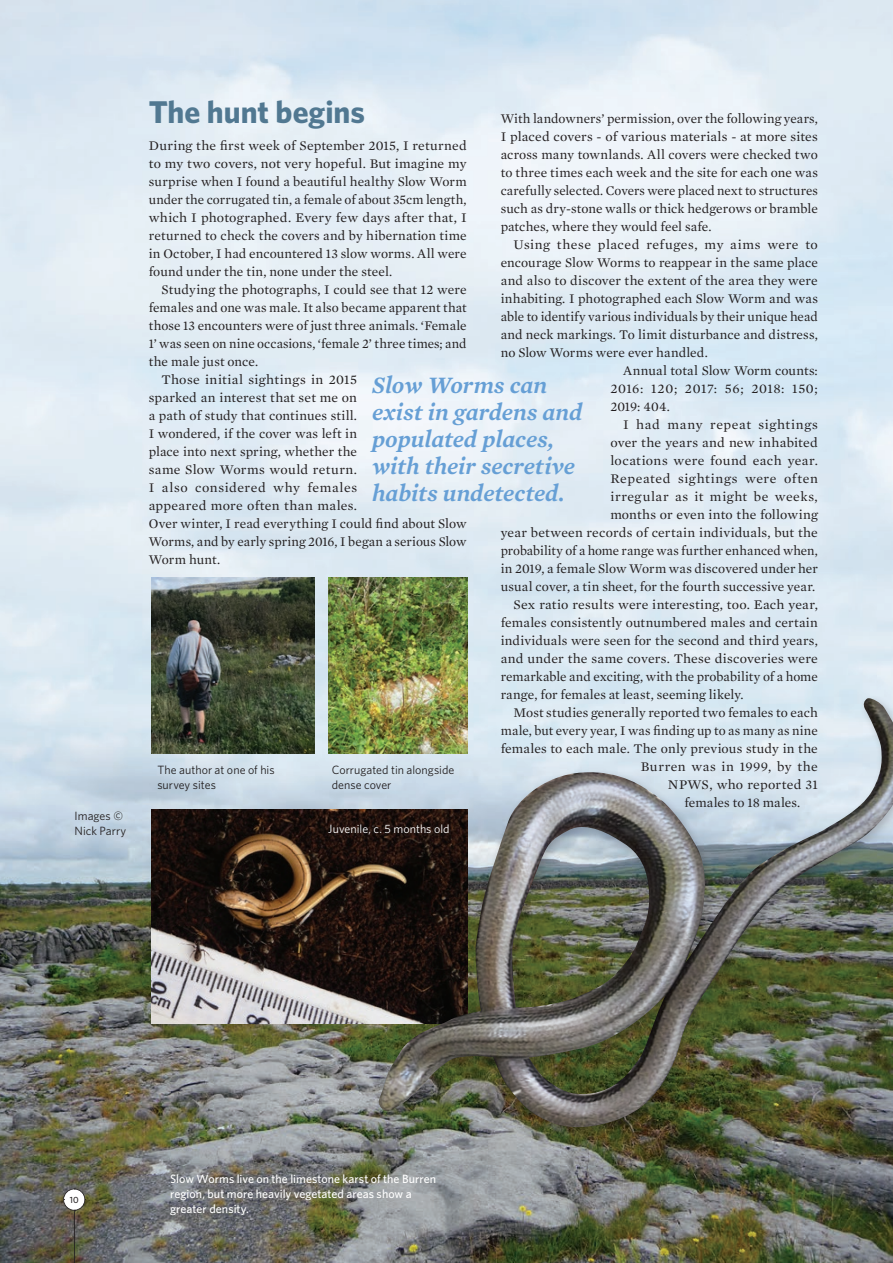
<style>
.page{position:relative;width:893px;height:1263px;background:#fff}
.page>*{position:absolute;margin:0;border:0;box-sizing:border-box;transform-origin:0 0}
.t1{font:700 31.5px "Whitney HTF";color:#517891}
.t2{font:italic 600 24px/27px "Mercury Text G1";letter-spacing:-.005em;color:#669fd5}
.t3{font:13.5px/18px "Mercury Text G1 Roman";letter-spacing:.01em;color:#231f20;text-align:justify}
.t4{font:13.5px "Mercury Text G1 Roman";letter-spacing:.035em;color:#231f20}
.t5{font:13.5px "Mercury Text G1 Roman";letter-spacing:.04em;color:#231f20}
.t6{font:13.5px "Mercury Text G1 Roman";letter-spacing:.045em;color:#231f20}
.t7{font:13.5px "Mercury Text G1 Roman";letter-spacing:.03em;color:#231f20}
.t8{font:500 12px/15px "Whitney HTF";letter-spacing:.005em;color:#fff}
.t9{font:12px/15px "Whitney HTF";letter-spacing:.005em;color:#231f20}
.t10{font:12px "Whitney HTF";color:#fff}
.t11{font:500 9px "Whitney HTF";color:#231f20}
</style>
<div class="page">
<img style="left:0;top:0;width:893px;height:1263px">
<img style="left:152px;top:577px;width:163px;height:176px">
<img style="left:152px;top:809px;width:221px;height:214px">
<div style="left:373px;top:694px;width:520px;height:445px;background:#231f20;opacity:.25"></div>
<img style="left:379px;top:698px;width:514px;height:435px">
<img style="left:328px;top:577px;width:140px;height:176px">
<div style="left:327px;top:822px;width:129px;height:19px;background:#231f20;opacity:.45"></div>
<svg style="left:63px;top:1188px;width:23px;height:75px"></svg>
<p class="t9" style="left:75px;top:807px;width:53px">Images ©<br>Nick Parry</p>
<h1 class="t1" style="left:149px;top:93px;width:218px">The hunt begins</h1>
<p class="t3" style="left:149px;top:137px;width:319px">During the first week of September 2015, I returned to my two covers, not very hopeful. But imagine my surprise when I found a beautiful healthy Slow Worm under the corrugated tin, a female of about 35cm length, which I photographed. Every few days after that, I returned to check the covers and by hibernation time in October, I had encountered 13 slow worms. All were found under the tin, none under the steel.</p>
<p class="t3" style="left:162px;top:281px;width:307px">Studying the photographs, I could see that 12 were</p>
<p class="t3" style="left:149px;top:299px;width:319px">females and one was male. It also became apparent that</p>
<p class="t3" style="left:149px;top:317px;width:319px">those 13 encounters were of just three animals. ‘Female</p>
<p class="t3" style="left:149px;top:335px;width:319px">1’ was seen on nine occasions, ‘female 2’ three times; and</p>
<p class="t3" style="left:149px;top:353px;width:111px">the male just once.</p>
<p class="t3" style="left:162px;top:371px;width:197px">Those initial sightings in 2015</p>
<p class="t3" style="left:149px;top:389px;width:210px">sparked an interest that set me on</p>
<p class="t3" style="left:149px;top:407px;width:210px">a path of study that continues still.</p>
<p class="t3" style="left:149px;top:425px;width:210px">I wondered, if the cover was left in</p>
<p class="t3" style="left:149px;top:443px;width:210px">place into next spring, whether the</p>
<p class="t3" style="left:149px;top:461px;width:210px">same Slow Worms would return.</p>
<p class="t4" style="left:149px;top:480px;width:210px">I also considered why females</p>
<p class="t3" style="left:149px;top:497px;width:210px">appeared more often than males.</p>
<p class="t3" style="left:149px;top:515px;width:319px">Over winter, I read everything I could find about Slow</p>
<p class="t3" style="left:149px;top:533px;width:319px">Worms, and by early spring 2016, I began a serious Slow</p>
<p class="t3" style="left:149px;top:551px;width:73px">Worm hunt.</p>
<p class="t3" style="left:501px;top:110px;width:319px">With landowners’ permission, over the following years, I placed covers - of various materials - at more sites across many townlands. All covers were checked two to three times each week and the site for each one was carefully selected. Covers were placed next to structures such as dry-stone walls or thick hedgerows or bramble patches, where they would feel safe.</p>
<p class="t4" style="left:513px;top:237px;width:306px">Using these placed refuges, my aims were to</p>
<p class="t3" style="left:501px;top:254px;width:319px">encourage Slow Worms to reappear in the same place</p>
<p class="t3" style="left:501px;top:272px;width:319px">and also to discover the extent of the area they were</p>
<p class="t3" style="left:501px;top:290px;width:319px">inhabiting. I photographed each Slow Worm and was</p>
<p class="t3" style="left:501px;top:308px;width:319px">able to identify various individuals by their unique head</p>
<p class="t3" style="left:501px;top:326px;width:319px">and neck markings. To limit disturbance and distress,</p>
<p class="t3" style="left:501px;top:344px;width:209px">no Slow Worms were ever handled.</p>
<p class="t3" style="left:623px;top:362px;width:196px">Annual total Slow Worm counts:</p>
<p class="t5" style="left:610px;top:381px;width:209px">2016: 120; 2017: 56; 2018: 150;</p>
<p class="t3" style="left:610px;top:398px;width:61px">2019: 404.</p>
<p class="t6" style="left:623px;top:417px;width:196px">I had many repeat sightings</p>
<p class="t3" style="left:610px;top:434px;width:209px">over the years and new inhabited</p>
<p class="t3" style="left:610px;top:452px;width:209px">locations were found each year.</p>
<p class="t6" style="left:610px;top:471px;width:209px">Repeated sightings were often</p>
<p class="t5" style="left:610px;top:489px;width:209px">irregular as it might be weeks,</p>
<p class="t3" style="left:610px;top:506px;width:209px">months or even into the following</p>
<p class="t3" style="left:501px;top:524px;width:319px">year between records of certain individuals, but the</p>
<p class="t3" style="left:501px;top:542px;width:319px">probability of a home range was further enhanced when,</p>
<p class="t3" style="left:501px;top:560px;width:319px">in 2019, a female Slow Worm was discovered under her</p>
<p class="t3" style="left:501px;top:578px;width:316px">usual cover, a tin sheet, for the fourth successive year.</p>
<p class="t3" style="left:513px;top:596px;width:306px">Sex ratio results were interesting, too. Each year,</p>
<p class="t3" style="left:501px;top:614px;width:319px">females consistently outnumbered males and certain</p>
<p class="t3" style="left:501px;top:632px;width:319px">individuals were seen for the second and third years,</p>
<p class="t3" style="left:501px;top:650px;width:319px">and under the same covers. These discoveries were</p>
<p class="t3" style="left:501px;top:668px;width:319px">remarkable and exciting, with the probability of a home</p>
<p class="t3" style="left:501px;top:686px;width:244px">range, for females at least, seeming likely.</p>
<p class="t3" style="left:513px;top:704px;width:306px">Most studies generally reported two females to each</p>
<p class="t3" style="left:501px;top:722px;width:319px">male, but every year, I was finding up to as many as nine</p>
<p class="t3" style="left:501px;top:740px;width:319px">females to each male. The only previous study in the</p>
<p class="t7" style="left:641px;top:759px;width:179px">Burren was in 1999, by the</p>
<p class="t3" style="left:668px;top:776px;width:151px">NPWS, who reported 31</p>
<p class="t3" style="left:684px;top:794px;width:118px">females to 18 males.</p>
<h2 class="t2" style="left:372px;top:371px;width:212px">Slow Worms can exist in gardens and populated places, with their secretive habits undetected.</h2>
<p class="t9" style="left:332px;top:762px;width:124px">Corrugated tin alongside dense cover</p>
<p class="t10" style="left:328px;top:821px;width:123px">Juvenile, c. 5 months old</p>
<p class="t9" style="left:157px;top:762px;width:119px">The author at one of his survey sites</p>
<p class="t11" style="left:70px;top:1194px;width:10px">10</p>
<p class="t8" style="left:170px;top:1171px;width:268px">Slow Worms live on the limestone karst of the Burren region, but more heavily vegetated areas show a greater density.</p>
</div>
